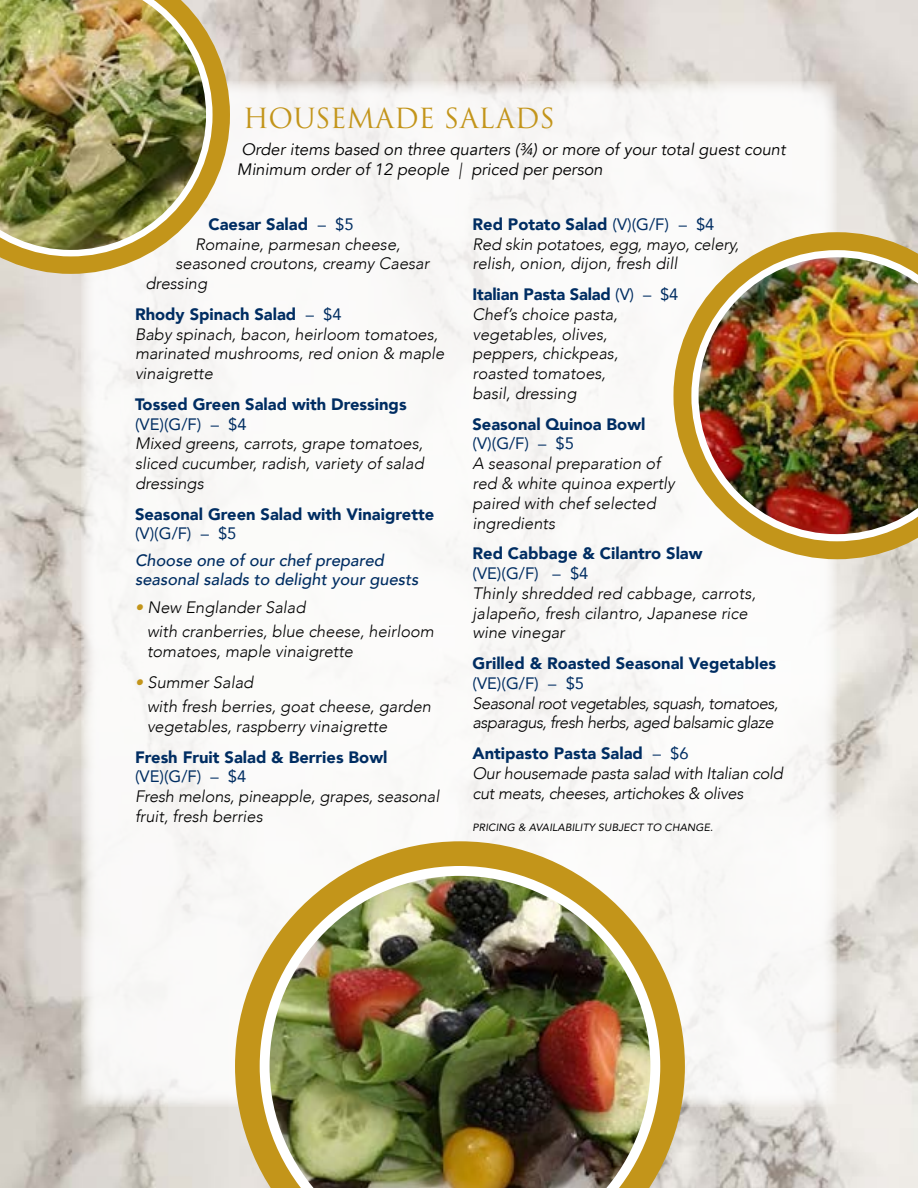
<style>
.page{position:relative;width:918px;height:1188px;background:#fff}
.page>*{position:absolute;margin:0;border:0;box-sizing:border-box;transform-origin:0 0}
.t1{font:27px "Trajan Pro 3";color:#c3951a}
.t2{font:italic 300 16.5px/19.8px "Avenir";color:#000}
.t3{font:900 16.5px "Avenir";color:#002d62}
.t4{font:italic 16.5px/19.8px "Avenir";color:#000}
.t5{font:italic 300 16.5px/19.8px "Avenir";letter-spacing:-.02em;color:#000}
.t6{font:italic 300 16.5px/19.8px "Avenir";letter-spacing:-.03em;color:#000}
.t7{font:16.5px "Avenir";color:#002d62}
.t8{font:italic 500 16.5px/19.5px "Avenir";color:#002d62}
.t9{font:italic 10.5px "Avenir";letter-spacing:.01em;color:#000}
.s1{font-weight:300}
.s2{font-weight:400}
.s3{font-weight:900;font-style:normal;color:#002d62}
.s4{font-weight:400;font-style:normal;color:#002d62}
.s5{color:#c3951a}
</style>
<div class="page">
<img style="left:0;top:0;width:918px;height:1188px">
<svg style="left:80px;top:1126px;width:155px;height:27px;background:#d8d3cd"></svg>
<div style="left:81px;top:81px;width:756px;height:1026px;background:#faf9f8"></div>
<svg style="left:0;top:0;width:230px;height:274px"></svg>
<img style="left:0;top:0;width:213px;height:256px">
<svg style="left:235px;top:841px;width:450px;height:347px"></svg>
<img style="left:260px;top:866px;width:400px;height:322px">
<svg style="left:673px;top:232px;width:245px;height:327px"></svg>
<img style="left:691px;top:250px;width:227px;height:291px">
<h1 class="t1" style="left:243px;top:100px;width:313px">HOUSEMADE SALADS</h1>
<p class="t4" style="left:237px;top:140px;width:550px">Order items based on three quarters (¾) or more of your total guest count<br>Minimum order of 12 people <span class="s1">|</span> priced per person</p>
<p class="t3" style="left:208px;top:210px;width:147px">Caesar Salad <span class="s2">– $5</span></p>
<p class="t2" style="left:195px;top:234px;width:207px">Romaine, parmesan cheese,</p>
<p class="t2" style="left:176px;top:254px;width:255px">seasoned croutons, creamy Caesar</p>
<p class="t2" style="left:146px;top:274px;width:63px">dressing</p>
<p class="t2" style="left:135px;top:304px;width:311px"><span class="s3">Rhody Spinach Salad</span> <span class="s4">– $4<br></span>Baby spinach, bacon, heirloom tomatoes, marinated mushrooms, red onion &amp; maple vinaigrette</p>
<p class="t3" style="left:135px;top:390px;width:273px">Tossed Green Salad with Dressings</p>
<p class="t7" style="left:135px;top:411px;width:113px">(VE)(G/F) – $4</p>
<p class="t2" style="left:135px;top:434px;width:290px;text-align:justify">Mixed greens, carrots, grape tomatoes, sliced cucumber, radish, variety of salad dressings</p>
<p class="t3" style="left:135px;top:500px;width:301px">Seasonal Green Salad with Vinaigrette</p>
<p class="t7" style="left:135px;top:520px;width:103px">(V)(G/F) – $5</p>
<p class="t8" style="left:135px;top:550px;width:285px">Choose one of our chef prepared seasonal salads to delight your guests</p>
<p class="t2" style="left:147px;top:595px;width:289px;line-height:23.9px;text-indent:-12px"><span class="s5">•</span> New Englander Salad<br>with cranberries, blue cheese, heirloom</p>
<p class="t2" style="left:147px;top:641px;width:208px">tomatoes, maple vinaigrette</p>
<p class="t2" style="left:147px;top:671px;width:286px;line-height:23.9px;text-indent:-12px"><span class="s5">•</span> Summer Salad<br>with fresh berries, goat cheese, garden</p>
<p class="t2" style="left:147px;top:716px;width:242px">vegetables, raspberry vinaigrette</p>
<p class="t3" style="left:135px;top:743px;width:254px">Fresh Fruit Salad &amp; Berries Bowl</p>
<p class="t7" style="left:135px;top:763px;width:113px">(VE)(G/F) – $4</p>
<p class="t2" style="left:135px;top:787px;width:306px">Fresh melons, pineapple, grapes, seasonal fruit, fresh berries</p>
<p class="t2" style="left:473px;top:214px;width:268px"><span class="s3">Red Potato Salad</span> <span class="s4">(V)(G/F) – $4<br></span>Red skin potatoes, egg, mayo, celery, relish, onion, dijon, fresh dill</p>
<p class="t2" style="left:473px;top:284px;width:207px"><span class="s3">Italian Pasta Salad</span> <span class="s4">(V) – $4<br></span>Chef’s choice pasta, vegetables, olives,<br>peppers, chickpeas,<br>roasted tomatoes,<br>basil, dressing</p>
<p class="t3" style="left:473px;top:410px;width:174px">Seasonal Quinoa Bowl</p>
<p class="t7" style="left:473px;top:430px;width:103px">(V)(G/F) – $5</p>
<p class="t2" style="left:473px;top:454px;width:204px">A seasonal preparation of red &amp; white quinoa expertly paired with chef selected ingredients</p>
<p class="t3" style="left:473px;top:539px;width:232px">Red Cabbage &amp; Cilantro Slaw</p>
<p class="t7" style="left:473px;top:560px;width:117px">(VE)(G/F) – $4</p>
<p class="t2" style="left:473px;top:583px;width:285px">Thinly shredded red cabbage, carrots, jalapeño, fresh cilantro, Japanese rice wine vinegar</p>
<p class="t3" style="left:473px;top:649px;width:305px">Grilled &amp; Roasted Seasonal Vegetables</p>
<p class="t7" style="left:473px;top:670px;width:113px">(VE)(G/F) – $5</p>
<p class="t6" style="left:473px;top:693px;width:307px">Seasonal root vegetables, squash, tomatoes, asparagus, fresh herbs, aged balsamic glaze</p>
<p class="t5" style="left:473px;top:743px;width:312px"><span class="s3">Antipasto Pasta Salad</span> <span class="s4">– $6<br></span>Our housemade pasta salad with Italian cold cut meats, cheeses, artichokes &amp; olives</p>
<p class="t9" style="left:472px;top:821px;width:242px">PRICING &amp; AVAILABILITY SUBJECT TO CHANGE.</p>
</div>
